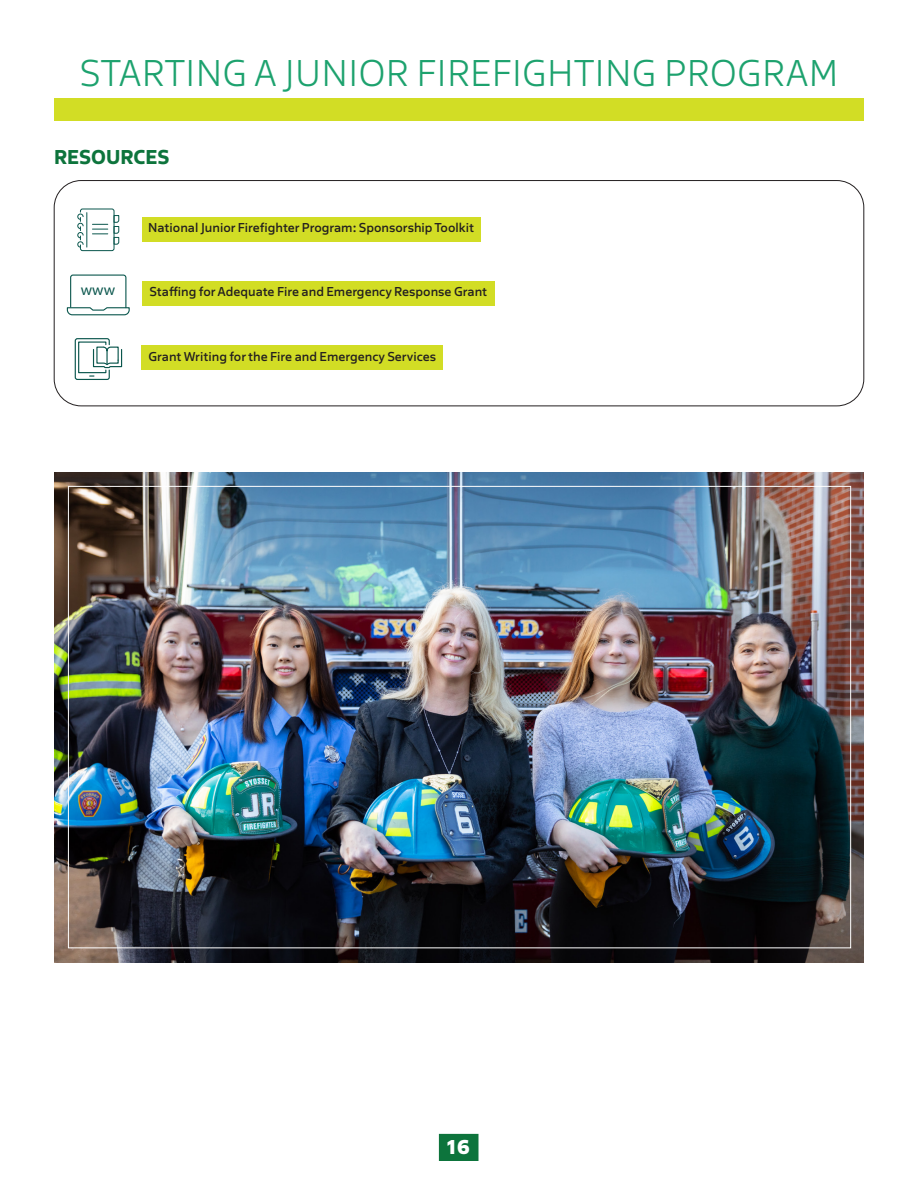
<style>
.page{position:relative;width:918px;height:1188px;background:#fff}
.page>*{position:absolute;margin:0;border:0;box-sizing:border-box;transform-origin:0 0}
.t1{font:300 39px "Salis MVB";letter-spacing:.005em;color:#1da26e}
.Resource_title{font:700 21px "Salis MVB";color:#0d743c}
.t2{font:800 21px "Salis MVB";color:#fff}
.t3{font:15.45px "Myriad Pro";color:#0a564d}
.icons_text{font:500 13.5px "Salis MVB";color:#231f20}
</style>
<div class="page">
<div style="left:439px;top:1134px;width:39px;height:26px;background:#0d743c"></div>
<div style="left:439px;top:1134px;width:40px;height:27px;border:1px solid #0d743c"></div>
<div style="left:142px;top:217px;width:339px;height:25px;background:#d2dd25"></div>
<div style="left:142px;top:345px;width:301px;height:25px;background:#d2dd25"></div>
<div style="left:142px;top:281px;width:353px;height:25px;background:#d2dd25"></div>
<div style="left:54px;top:180px;width:810px;height:226px;border:1px solid #231f20;border-radius:27px"></div>
<svg style="left:67px;top:274px;width:63px;height:42px"></svg>
<div style="left:80px;top:209px;width:35px;height:42px;border:1px solid #0a564d;border-radius:2px"></div>
<hr style="left:86px;top:213px;width:1px;height:34px;background:#0a564d">
<svg style="left:77px;top:213px;width:7px;height:35px"></svg>
<svg style="left:92px;top:215px;width:28px;height:30px"></svg>
<div style="left:75px;top:338px;width:35px;height:42px;border:1px solid #0a564d;border-radius:2px"></div>
<svg style="left:78px;top:341px;width:44px;height:36px"></svg>
<div style="left:54px;top:98px;width:810px;height:23px;background:#d2dd25"></div>
<img style="left:54px;top:472px;width:810px;height:491px">
<p class="t1" style="left:79px;top:47px;width:761px">STARTING A JUNIOR FIREFIGHTING PROGRAM</p>
<p class="Resource_title" style="left:54px;top:143px;width:117px">RESOURCES</p>
<p class="icons_text" style="left:148px;top:219px;width:327px">National Junior Firefighter Program: Sponsorship Toolkit</p>
<p class="t3" style="left:81px;top:281px;width:36px">www</p>
<p class="icons_text" style="left:149px;top:283px;width:339px">Staffing for Adequate Fire and Emergency Response Grant</p>
<p class="icons_text" style="left:148px;top:348px;width:289px">Grant Writing for the Fire and Emergency Services</p>
<h2 class="t2" style="left:448px;top:1133px;width:24px">16</h2>
</div>
